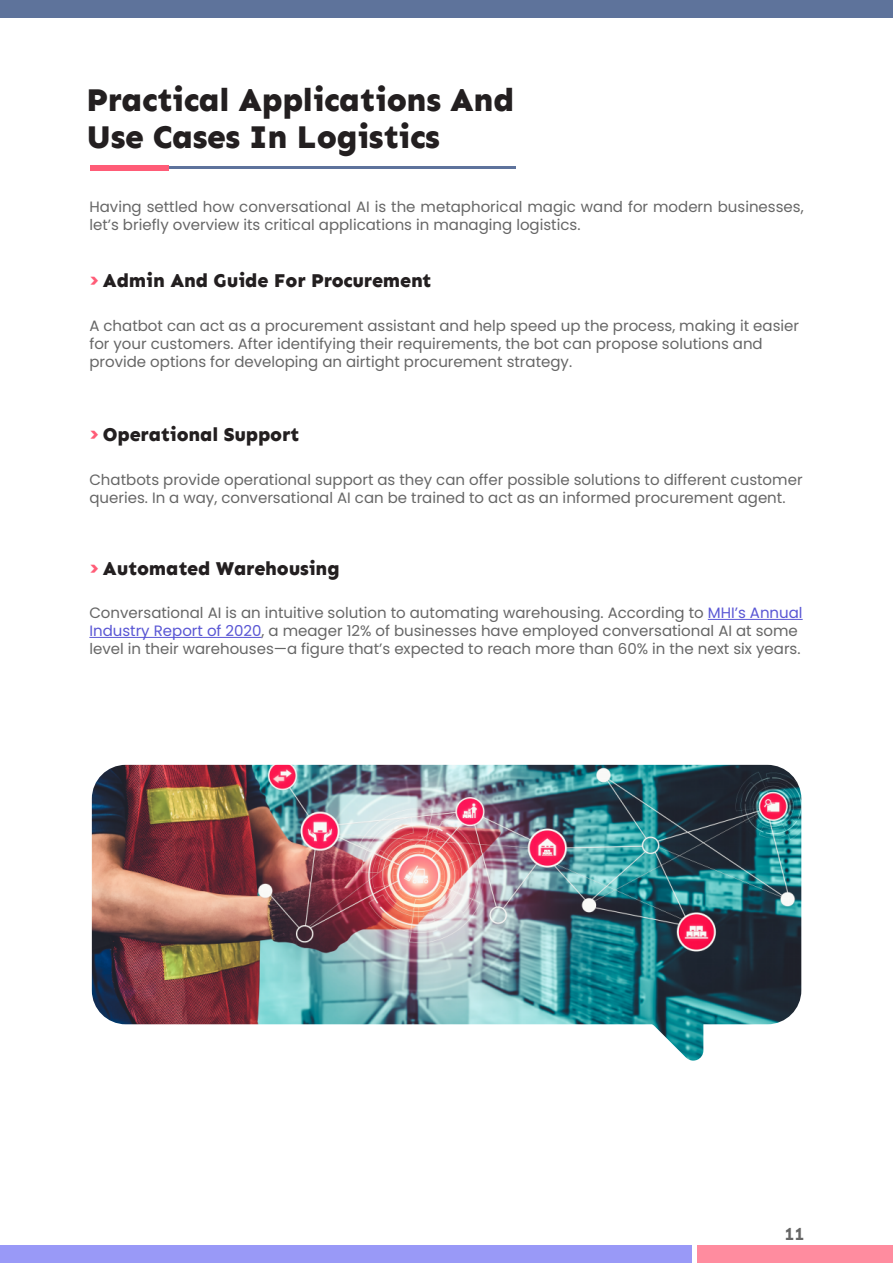
<style>
.page{position:relative;width:893px;height:1263px;background:#fff}
.page>*{position:absolute;margin:0;border:0;box-sizing:border-box;transform-origin:0 0}
.t1{font:800 33px/37.5px "Sen";letter-spacing:-.01em;color:#231f20}
.t2{font:800 19.5px "Sen";letter-spacing:-.01em;color:#231f20}
.t3{font:700 18px "Sen";color:#666}
.t4{font:15px/18px "Poppins";color:#666}
.s1{font-family:"Poppins";font-weight:700;font-size:18px;color:#ff5c77}
.s2{color:#5956d4}
</style>
<div class="page">
<div style="left:697px;top:1246px;width:196px;height:17px;background:#ff8c9f"></div>
<div style="left:0;top:1246px;width:691px;height:17px;background:#9999f7"></div>
<div style="left:0;top:0;width:893px;height:17px;background:#5e739b"></div>
<hr style="left:161px;top:167px;width:354px;height:2px;background:#5e739c">
<div style="left:90px;top:165px;width:78px;height:6px;background:#ff5c77"></div>
<hr style="left:708px;top:619px;width:95px;height:1px;background:#5956d4">
<hr style="left:89px;top:637px;width:173px;height:1px;background:#5956d4">
<img style="left:92px;top:765px;width:709px;height:295px">
<h1 class="t1" style="left:87px;top:81px;width:429px">Practical Applications And<br>Use Cases In Logistics</h1>
<p class="t4" style="left:89px;top:198px;width:716px">Having settled how conversational AI is the metaphorical magic wand for modern businesses, let’s briefly overview its critical applications in managing logistics.</p>
<h2 class="t2" style="left:89px;top:269px;width:343px"><span class="s1">&gt;</span> Admin And Guide For Procurement</h2>
<p class="t4" style="left:89px;top:316px;width:711px">A chatbot can act as a procurement assistant and help speed up the process, making it easier for your customers. After identifying their requirements, the bot can propose solutions and provide options for developing an airtight procurement strategy.</p>
<h2 class="t2" style="left:89px;top:423px;width:212px"><span class="s1">&gt;</span> Operational Support</h2>
<p class="t4" style="left:89px;top:470px;width:715px">Chatbots provide operational support as they can offer possible solutions to different customer queries. In a way, conversational AI can be trained to act as an informed procurement agent.</p>
<h2 class="t2" style="left:89px;top:557px;width:252px"><span class="s1">&gt;</span> Automated Warehousing</h2>
<p class="t4" style="left:89px;top:604px;width:715px">Conversational AI is an intuitive solution to automating warehousing. According to <span class="s2">MHI’s Annual<br>Industry Report of 2020</span>, a meager 12% of businesses have employed conversational AI at some level in their warehouses—a figure that’s expected to reach more than 60% in the next six years.</p>
<p class="t3" style="left:784px;top:1223px;width:22px">11</p>
</div>
